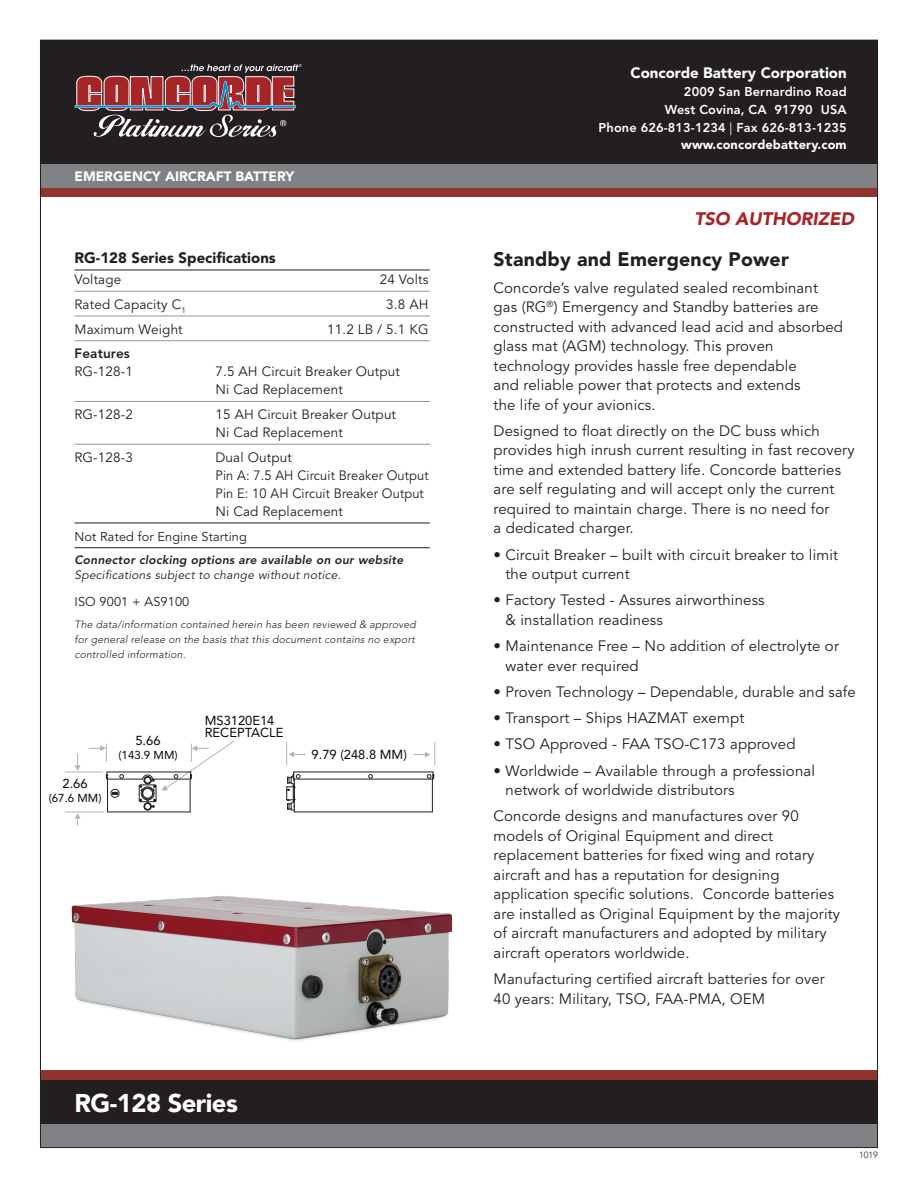
<style>
.page{position:relative;width:918px;height:1188px;background:#fff}
.page>*{position:absolute;margin:0;border:0;box-sizing:border-box;transform-origin:0 0}
.t1{font:900 25.5px "Avenir LT Std";letter-spacing:-.02em;color:#fff}
.t2{font:900 19.5px "Avenir LT Std";letter-spacing:.01em;color:#231f20}
.t3{font:italic 900 18px "Avenir LT Std";color:#a72427}
.t4{font:15px/19.5px "Avenir LT Std";letter-spacing:.01em;color:#231f20}
.t5{font:900 15px "Avenir LT Std";color:#231f20}
.t6{font:900 15px "Avenir LT Std";color:#fff}
.t7{font:13.5px/18px "Avenir LT Std";letter-spacing:.01em;color:#231f20}
.t8{font:900 13.5px "Avenir LT Std";color:#fff}
.t9{font:800 13.5px/18px "Avenir LT Std";letter-spacing:.01em;color:#231f20}
.t10{font:12.9px/11.6px "Avenir LT Std";color:#050504}
.t11{font:800 12.75px/18px "Avenir LT Std";letter-spacing:.01em;color:#fff;text-align:right}
.t12{font:12.75px "Avenir LT Std";letter-spacing:.01em;color:#231f20}
.t13{font:900 12.75px "Avenir LT Std";letter-spacing:.01em;color:#fff}
.t14{font:italic 800 12px/15px "Avenir LT Std";letter-spacing:.02em;color:#231f20}
.t15{font:11.55px "Avenir LT Std";color:#050504}
.t16{font:italic 300 10.5px/15px "Avenir LT Std";letter-spacing:.02em;color:#231f20;text-align:justify}
.t17{font:300 9px "Avenir LT Std";color:#231f20}
.s1{font-weight:400}
</style>
<div class="page">
<div style="left:41px;top:187px;width:837px;height:10px;background:#92342e"></div>
<div style="left:41px;top:40px;width:837px;height:124px;background:#231f20"></div>
<div style="left:41px;top:164px;width:837px;height:23px;background:#808285"></div>
<hr style="left:75px;top:270px;width:355px;height:1px;background:#231f20">
<hr style="left:75px;top:291px;width:355px;height:1px;background:#939598">
<hr style="left:75px;top:316px;width:355px;height:1px;background:#939598">
<hr style="left:75px;top:340px;width:355px;height:1px;background:#939598">
<hr style="left:75px;top:401px;width:355px;height:1px;background:#939598">
<hr style="left:75px;top:444px;width:355px;height:1px;background:#939598">
<hr style="left:75px;top:523px;width:355px;height:1px;background:#231f20">
<hr style="left:75px;top:547px;width:355px;height:1px;background:#231f20">
<hr style="left:294px;top:772px;width:139px;height:1px;background:#231f20">
<hr style="left:294px;top:779px;width:139px;height:1px;background:#231f20">
<hr style="left:294px;top:812px;width:138px;height:1px;background:#231f20">
<hr style="left:294px;top:779px;width:1px;height:33px;background:#231f20">
<svg style="left:286px;top:772px;width:15px;height:39px"></svg>
<svg style="left:368px;top:774px;width:5px;height:5px"></svg>
<hr style="left:432px;top:779px;width:1px;height:33px;background:#231f20">
<svg style="left:427px;top:772px;width:8px;height:7px"></svg>
<hr style="left:65px;top:812px;width:38px;height:1px;background:#b2b3b7">
<hr style="left:65px;top:772px;width:38px;height:1px;background:#b2b3b7">
<hr style="left:190px;top:779px;width:1px;height:33px;background:#231f20">
<hr style="left:107px;top:779px;width:1px;height:33px;background:#231f20">
<hr style="left:108px;top:812px;width:82px;height:1px;background:#231f20">
<svg style="left:75px;top:754px;width:6px;height:17px"></svg>
<svg style="left:75px;top:813px;width:6px;height:13px"></svg>
<svg style="left:414px;top:742px;width:21px;height:23px"></svg>
<svg style="left:286px;top:742px;width:19px;height:23px"></svg>
<svg style="left:89px;top:741px;width:145px;height:70px"></svg>
<div style="left:41px;top:1071px;width:837px;height:9px;background:#92342e"></div>
<div style="left:41px;top:1080px;width:837px;height:67px;background:#231f20"></div>
<div style="left:41px;top:1124px;width:837px;height:23px;background:#808285"></div>
<svg style="left:74px;top:64px;width:228px;height:73px"></svg>
<img style="left:40px;top:855px;width:458px;height:220px">
<p class="t8" style="left:75px;top:168px;width:221px">EMERGENCY AIRCRAFT BATTERY</p>
<p class="t5" style="left:75px;top:249px;width:203px">RG-128 Series Specifications</p>
<p class="t7" style="left:75px;top:271px;width:48px">Voltage</p>
<p class="t7" style="left:380px;top:271px;width:50px">24 Volts</p>
<p class="t7" style="left:75px;top:296px;width:113px">Rated Capacity C<sub>1</sub></p>
<p class="t7" style="left:386px;top:296px;width:44px">3.8 AH</p>
<p class="t7" style="left:75px;top:320px;width:110px">Maximum Weight</p>
<p class="t7" style="left:327px;top:320px;width:103px">11.2 LB / 5.1 KG</p>
<p class="t9" style="left:75px;top:345px;width:60px">Features<br><span class="s1">RG-128-1</span></p>
<p class="t7" style="left:216px;top:363px;width:186px">7.5 AH Circuit Breaker Output<br>Ni Cad Replacement</p>
<p class="t7" style="left:75px;top:406px;width:60px">RG-128-2</p>
<p class="t7" style="left:216px;top:406px;width:182px">15 AH Circuit Breaker Output<br>Ni Cad Replacement</p>
<p class="t7" style="left:75px;top:449px;width:60px">RG-128-3</p>
<p class="t7" style="left:216px;top:449px;width:215px">Dual Output<br>Pin A: 7.5 AH Circuit Breaker Output<br>Pin E: 10 AH Circuit Breaker Output<br>Ni Cad Replacement</p>
<p class="t12" style="left:75px;top:529px;width:174px">Not Rated for Engine Starting</p>
<p class="t14" style="left:75px;top:553px;width:330px">Connector clocking options are available on our website<br><span class="s1">Specifications subject to change without notice.</span></p>
<p class="t12" style="left:75px;top:595px;width:116px">ISO 9001 + AS9100</p>
<p class="t16" style="left:75px;top:617px;width:343px">The data/information contained herein has been reviewed &amp; approved for general release on the basis that this document contains no export controlled information.</p>
<p class="t10" style="left:63px;top:778px;width:27px">2.66</p>
<p class="t15" style="left:49px;top:791px;width:54px">(67.6 MM)</p>
<p class="t10" style="left:135px;top:735px;width:27px">5.66</p>
<p class="t15" style="left:118px;top:748px;width:61px">(143.9 MM)</p>
<p class="t10" style="left:205px;top:715px;width:80px">MS3120E14<br>RECEPTACLE</p>
<p class="t10" style="left:312px;top:749px;width:97px">9.79 (248.8 MM)</p>
<p class="t1" style="left:75px;top:1087px;width:165px">RG-128 Series</p>
<p class="t6" style="left:630px;top:64px;width:218px">Concorde Battery Corporation</p>
<p class="t11" style="left:599px;top:83px;width:250px">2009 San Bernardino Road<br>West Covina, CA 91790 USA<br>Phone 626-813-1234 <span class="s1">|</span> Fax 626-813-1235</p>
<p class="t13" style="left:681px;top:136px;width:167px">www.concordebattery.com</p>
<p class="t3" style="left:694px;top:208px;width:161px">TSO AUTHORIZED</p>
<p class="t2" style="left:494px;top:248px;width:297px">Standby and Emergency Power</p>
<p class="t4" style="left:494px;top:278px;width:351px">Concorde’s valve regulated sealed recombinant gas (RG<sup>®</sup>) Emergency and Standby batteries are constructed with advanced lead acid and absorbed glass mat (AGM) technology. This proven technology provides hassle free dependable<br>and reliable power that protects and extends<br>the life of your avionics.</p>
<p class="t4" style="left:494px;top:421px;width:363px">Designed to float directly on the DC buss which provides high inrush current resulting in fast recovery time and extended battery life. Concorde batteries are self regulating and will accept only the current required to maintain charge. There is no need for<br>a dedicated charger.</p>
<p class="t4" style="left:506px;top:545px;width:334px;text-indent:-12px">• Circuit Breaker – built with circuit breaker to limit the output current</p>
<p class="t4" style="left:506px;top:591px;width:261px;text-indent:-12px">• Factory Tested - Assures airworthiness &amp; installation readiness</p>
<p class="t4" style="left:506px;top:637px;width:335px;text-indent:-12px">• Maintenance Free – No addition of electrolyte or water ever required</p>
<p class="t4" style="left:494px;top:682px;width:364px">• Proven Technology – Dependable, durable and safe</p>
<p class="t4" style="left:494px;top:709px;width:252px">• Transport – Ships HAZMAT exempt</p>
<p class="t4" style="left:494px;top:735px;width:304px">• TSO Approved - FAA TSO-C173 approved</p>
<p class="t4" style="left:506px;top:761px;width:311px;text-indent:-12px">• Worldwide – Available through a professional network of worldwide distributors</p>
<p class="t4" style="left:494px;top:807px;width:348px">Concorde designs and manufactures over 90 models of Original Equipment and direct replacement batteries for fixed wing and rotary aircraft and has a reputation for designing application specific solutions. Concorde batteries are installed as Original Equipment by the majority of aircraft manufacturers and adopted by military aircraft operators worldwide.</p>
<p class="t4" style="left:494px;top:970px;width:333px">Manufacturing certified aircraft batteries for over<br>40 years: Military, TSO, FAA-PMA, OEM</p>
<p class="t17" style="left:859px;top:1149px;width:20px">1019</p>
</div>
